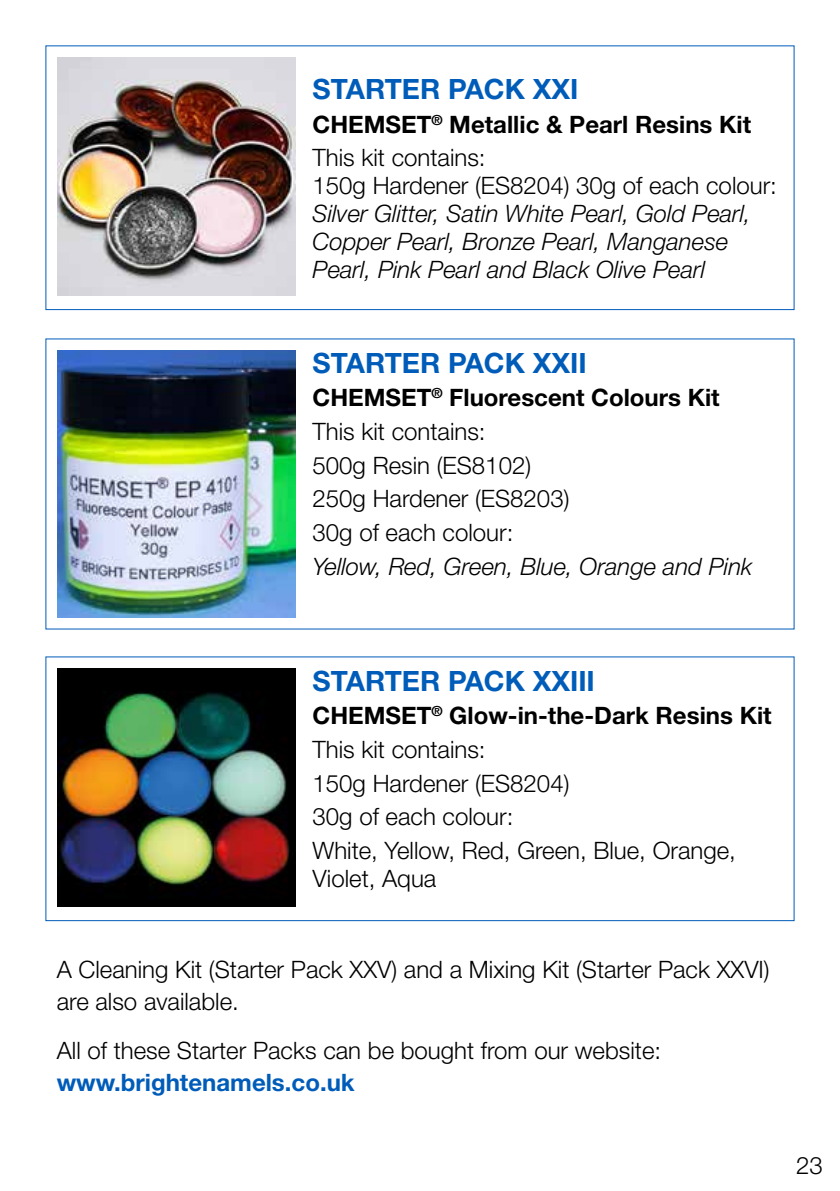
<style>
.page{position:relative;width:840px;height:1191px;background:#fff}
.page>*{position:absolute;margin:0;border:0;box-sizing:border-box;transform-origin:0 0}
.t1{font:700 28px "Helvetica Neue";color:#005cb9}
.t2{font:300 24px/33.6px "Helvetica Neue";color:#000}
.t3{font:italic 300 24px/28px "Helvetica Neue";color:#000}
.t4{font:700 24px/33.6px "Helvetica Neue";color:#000}
.t5{font:700 24px "Helvetica Neue";color:#005cb9}
.s1{font-weight:300}
.s2{font-weight:700}
</style>
<div class="page">
<div style="left:45px;top:45px;width:749px;height:265px;border:1px solid #005cb9"></div>
<div style="left:45px;top:656px;width:749px;height:265px;border:1px solid #005cb9"></div>
<img style="left:57px;top:57px;width:238px;height:238px">
<img style="left:57px;top:350px;width:238px;height:267px">
<img style="left:57px;top:668px;width:238px;height:238px">
<p class="t1" style="left:312px;top:72px;width:267px">STARTER PACK XXI</p>
<p class="t4" style="left:312px;top:107px;width:440px">CHEMSET<sup>®</sup> Metallic &amp; Pearl Resins Kit<br><span class="s1">This kit contains:</span></p>
<p class="t2" style="left:312px;top:168px;width:465px">150g Hardener (ES8204) 30g of each colour:</p>
<p class="t3" style="left:312px;top:199px;width:439px">Silver Glitter, Satin White Pearl, Gold Pearl,<br>Copper Pearl, Bronze Pearl, Manganese<br>Pearl, Pink Pearl and Black Olive Pearl</p>
<p class="t1" style="left:312px;top:345px;width:275px">STARTER PACK XXII</p>
<p class="t2" style="left:312px;top:380px;width:408px"><span class="s2">CHEMSET</span><sup>®</sup> <span class="s2">Fluorescent Colours Kit<br></span>This kit contains:<br>500g Resin (ES8102)<br>250g Hardener (ES8203)<br>30g of each colour:</p>
<p class="t3" style="left:312px;top:552px;width:441px">Yellow, Red, Green, Blue, Orange and Pink</p>
<p class="t1" style="left:312px;top:663px;width:284px">STARTER PACK XXIII</p>
<p class="t2" style="left:312px;top:698px;width:460px"><span class="s2">CHEMSET</span><sup>®</sup> <span class="s2">Glow-in-the-Dark Resins Kit<br></span>This kit contains:<br>150g Hardener (ES8204)<br>30g of each colour:<br>White, Yellow, Red, Green, Blue, Orange,</p>
<p class="t2" style="left:312px;top:861px;width:125px">Violet, Aqua</p>
<p class="t2" style="left:57px;top:952px;width:714px;line-height:32px">A Cleaning Kit (Starter Pack XXV) and a Mixing Kit (Starter Pack XXVI) are also available.</p>
<p class="t2" style="left:57px;top:1033px;width:605px">All of these Starter Packs can be bought from our website:</p>
<p class="t5" style="left:57px;top:1067px;width:299px">www.brightenamels.co.uk</p>
<p class="t2" style="left:795px;top:1148px;width:28px">23</p>
</div>
